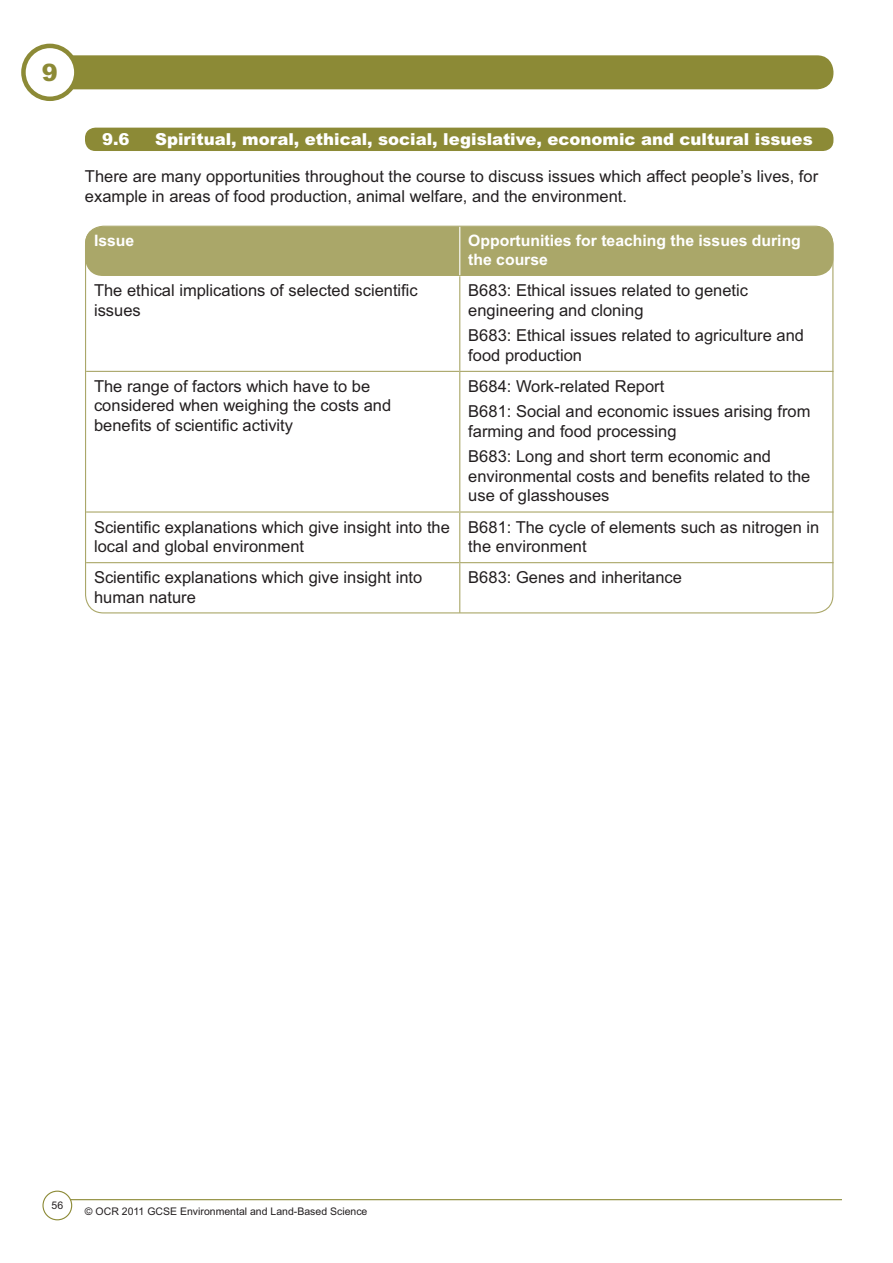
<style>
.page{position:relative;width:893px;height:1263px;background:#fff}
.page>*{position:absolute;margin:0;border:0;box-sizing:border-box;transform-origin:0 0}
.t1{font:900 24px "Arial";color:#8c8a36}
.t2{font:16.5px/19.5px "Arial";color:#231f20}
.t3{font:900 16.5px "Arial";color:#fff}
.t4{font:700 15.75px/18.9px "Arial";color:#fff}
.t5{font:10.5px "Arial";color:#231f20}
</style>
<div class="page">
<div style="left:51px;top:55px;width:782px;height:34px;background:#8c8a36;border-radius:16px"></div>
<div style="left:23px;top:46px;width:53px;height:53px;background:#fff;border-radius:50%"></div>
<div style="left:21px;top:44px;width:58px;height:57px;border:4px solid #8c8a36;border-radius:50%"></div>
<hr style="left:64px;top:1199px;width:778px;height:1px;background:#8c8a36">
<div style="left:43px;top:1191px;width:29px;height:29px;background:#fff;border-radius:50%"></div>
<div style="left:42px;top:1191px;width:30px;height:29px;border:1px solid #8c8a36;border-radius:50%"></div>
<div style="left:85px;top:227px;width:748px;height:49px;background:#aaa769;border-radius:18px"></div>
<div style="left:85px;top:128px;width:748px;height:23px;background:#8c8a36;border-radius:10px"></div>
<hr style="left:459px;top:227px;width:1px;height:48px;background:#fff">
<hr style="left:459px;top:276px;width:1px;height:95px;background:#aaa769">
<hr style="left:86px;top:371px;width:374px;height:1px;background:#aaa769">
<hr style="left:459px;top:372px;width:1px;height:139px;background:#aaa769">
<hr style="left:460px;top:371px;width:373px;height:1px;background:#aaa769">
<hr style="left:86px;top:511px;width:374px;height:2px;background:#aaa769">
<hr style="left:459px;top:513px;width:1px;height:49px;background:#aaa769">
<hr style="left:460px;top:511px;width:373px;height:2px;background:#aaa769">
<hr style="left:86px;top:562px;width:374px;height:1px;background:#aaa769">
<hr style="left:459px;top:563px;width:1px;height:50px;background:#aaa769">
<hr style="left:460px;top:562px;width:373px;height:1px;background:#aaa769">
<h1 class="t1" style="left:42px;top:64px;width:18px">9</h1>
<p class="t3" style="left:102px;top:133px;width:29px">9.6</p>
<p class="t3" style="left:155px;top:133px;width:659px">Spiritual, moral, ethical, social, legislative, economic and cultural issues</p>
<p class="t2" style="left:85px;top:168px;width:735px">There are many opportunities throughout the course to discuss issues which affect people’s lives, for example in areas of food production, animal welfare, and the environment.</p>
<p class="t4" style="left:94px;top:233px;width:42px">Issue</p>
<p class="t4" style="left:468px;top:233px;width:334px">Opportunities for teaching the issues during the course</p>
<p class="t2" style="left:94px;top:282px;width:325px">The ethical implications of selected scienti-c issues</p>
<p class="t2" style="left:468px;top:282px;width:281px">B683: Ethical issues related to genetic engineering and cloning</p>
<p class="t2" style="left:468px;top:327px;width:337px">B683: Ethical issues related to agriculture and food production</p>
<p class="t2" style="left:94px;top:378px;width:299px">The range of factors which have to be considered when weighing the costs and bene-ts of scienti-c activity</p>
<p class="t2" style="left:468px;top:375px;width:344px;line-height:25.5px">B684: Work-related Report<br>B681: Social and economic issues arising from</p>
<p class="t2" style="left:468px;top:420px;width:304px;line-height:25.5px">farming and food processing<br>B683: Long and short term economic and</p>
<p class="t2" style="left:468px;top:468px;width:344px">environmental costs and bene-ts related to the use of glasshouses</p>
<p class="t2" style="left:94px;top:519px;width:357px">Scienti-c explanations which give insight into the local and global environment</p>
<p class="t2" style="left:468px;top:519px;width:352px">B681: The cycle of elements such as nitrogen in the environment</p>
<p class="t2" style="left:94px;top:569px;width:330px">Scienti-c explanations which give insight into human nature</p>
<p class="t2" style="left:468px;top:569px;width:215px">B683: Genes and inheritance</p>
<p class="t5" style="left:52px;top:1202px;width:13px">56</p>
<p class="t5" style="left:85px;top:1208px;width:284px">© OCR 2011 GCSE Environmental and Land-Based Science</p>
</div>
